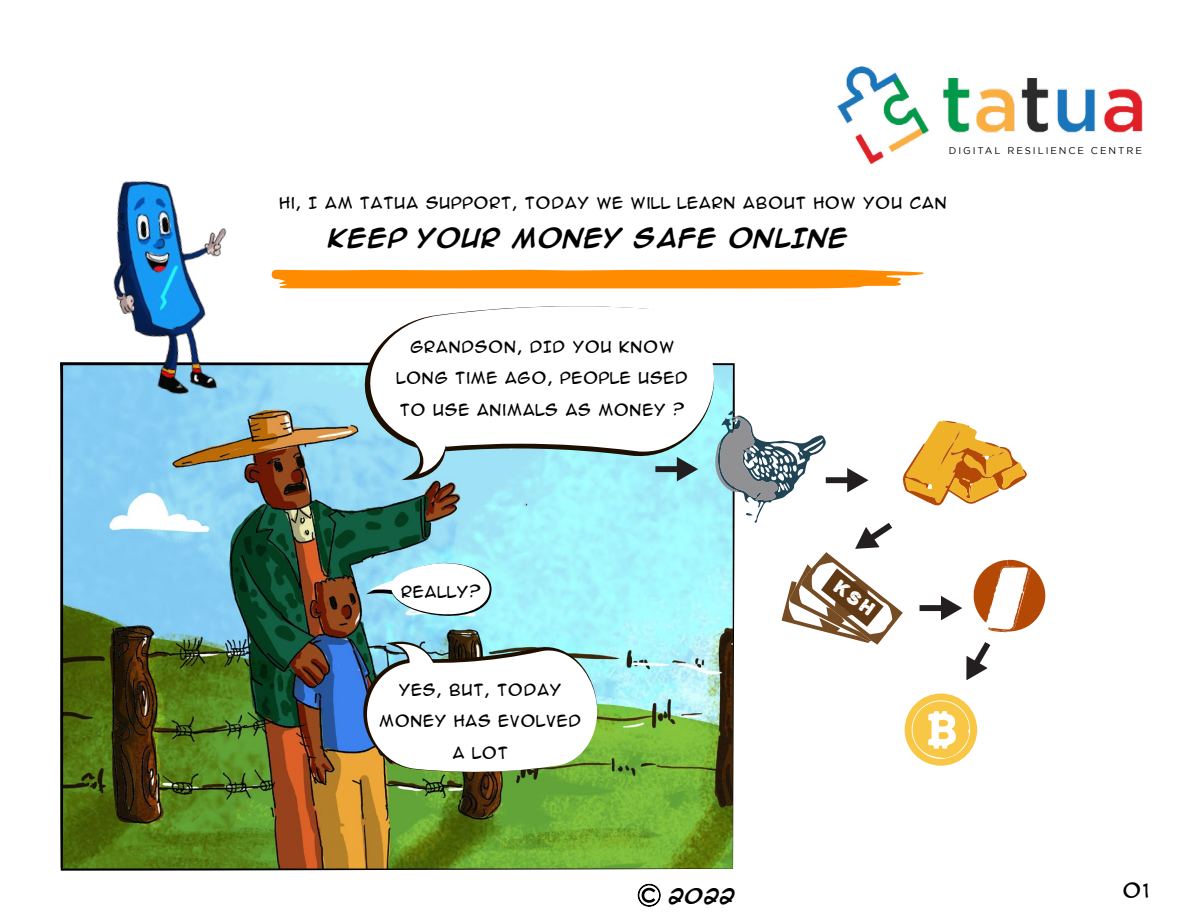
<style>
.page{position:relative;width:1188px;height:918px;background:#fff}
.page>*{position:absolute;margin:0;border:0;box-sizing:border-box;transform-origin:0 0}
.t1{font:700 21.9px "Anime Ace";letter-spacing:.04em;color:#000}
.t2{font:18.6px "Anime Ace";color:#000}
.t3{font:700 16.65px "Anime Ace";color:#000}
.t4{font:15px/31.7px "Anime Ace";letter-spacing:.04em;color:#000;text-align:center}
.t5{font:9.75px "Gotham";letter-spacing:.2em;color:#000}
</style>
<div class="page">
<img style="left:60px;top:362px;width:675px;height:509px">
<img style="left:82px;top:181px;width:176px;height:225px">
<img style="left:838px;top:66px;width:305px;height:98px">
<svg style="left:271px;top:270px;width:653px;height:18px;background:#ff910e"></svg>
<svg style="left:638px;top:884px;width:23px;height:23px"></svg>
<svg style="left:359px;top:362px;width:361px;height:98px;background:#95d6e4"></svg>
<svg style="left:368px;top:306px;width:348px;height:146px"></svg>
<svg style="left:402px;top:441px;width:44px;height:39px"></svg>
<svg style="left:361px;top:639px;width:242px;height:135px"></svg>
<svg style="left:366px;top:561px;width:130px;height:64px"></svg>
<svg style="left:904px;top:693px;width:73px;height:73px"></svg>
<svg style="left:655px;top:457px;width:43px;height:24px"></svg>
<svg style="left:714px;top:410px;width:332px;height:277px"></svg>
<p class="t5" style="left:949px;top:146px;width:194px">DIGITAL RESILIENCE CENTRE</p>
<p class="t4" style="left:279px;top:188px;width:669px">HI, I AM TATUA SUPPORT, TODAY WE WILL LEARN ABOUT HOW YOU CAN</p>
<h1 class="t1" style="left:329px;top:224px;width:521px">KEEP YOUR MONEY SAFE ONLINE</h1>
<p class="t4" style="left:396px;top:331px;width:293px">GRANDSON, DID YOU KNOW<br>LONG TIME AGO, PEOPLE USED<br>TO USE ANIMALS AS MONEY ?</p>
<p class="t4" style="left:401px;top:576px;width:81px">REALLY?</p>
<p class="t4" style="left:379px;top:674px;width:203px">YES, BUT, TODAY<br>MONEY HAS EVOLVED<br>A LOT</p>
<p class="t3" style="left:669px;top:886px;width:68px">2022</p>
<p class="t2" style="left:1122px;top:880px;width:28px">01</p>
</div>
